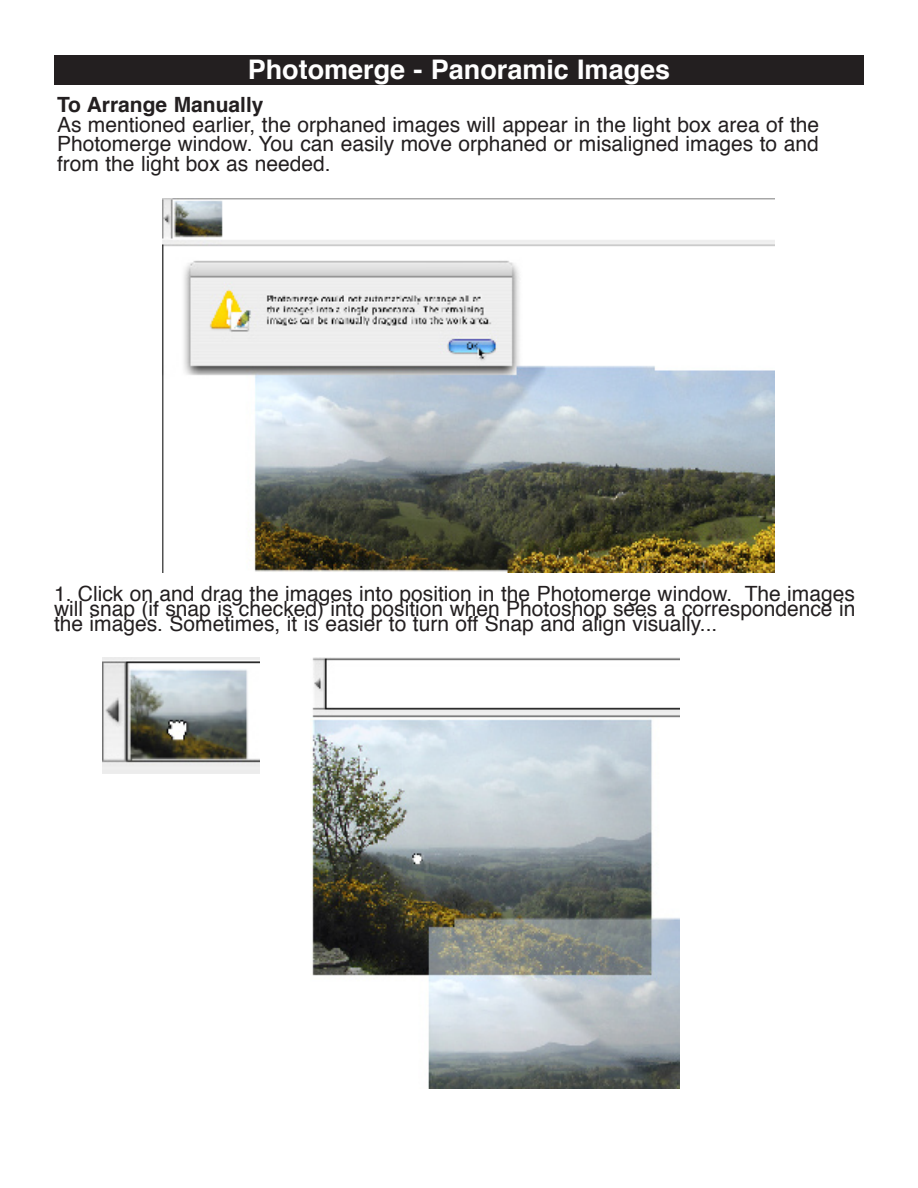
<style>
.page{position:relative;width:918px;height:1188px;background:#fff}
.page>*{position:absolute;margin:0;border:0;box-sizing:border-box;transform-origin:0 0}
.t1{font:700 27px "Helvetica";color:#fff}
.t2{font:21px/19.5px "Helvetica";color:#231f20;text-align:justify}
.t3{font:700 21px "Helvetica";color:#231f20}
</style>
<div class="page">
<div style="left:54px;top:56px;width:810px;height:30px;background:#231f20"></div>
<img style="left:162px;top:198px;width:612px;height:375px">
<img style="left:102px;top:657px;width:158px;height:117px">
<img style="left:312px;top:657px;width:368px;height:432px">
<p class="t1" style="left:248px;top:51px;width:424px">Photomerge - Panoramic Images</p>
<p class="t3" style="left:57px;top:90px;width:208px">To Arrange Manually</p>
<p class="t2" style="left:57px;top:116px;width:764px">As mentioned earlier, the orphaned images will appear in the light box area of the Photomerge window. You can easily move orphaned or misaligned images to and from the light box as needed.</p>
<p class="t2" style="left:54px;top:588px;width:803px;line-height:15px">1. Click on and drag the images into position in the Photomerge window. The images will snap (if snap is checked) into position when Photoshop sees a correspondence in the images. Sometimes, it is easier to turn off Snap and align visually...</p>
</div>
